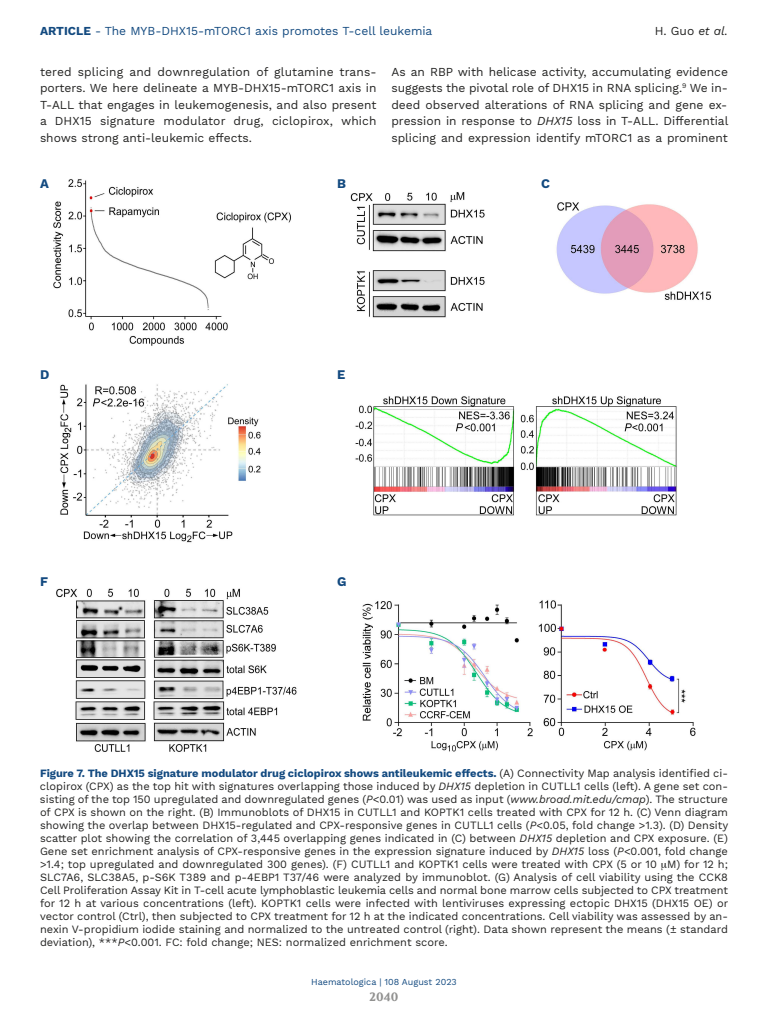
<style>
.page{position:relative;width:768px;height:1024px;background:#fff}
.page>*{position:absolute;margin:0;border:0;box-sizing:border-box;transform-origin:0 0}
.t1{font:700 13px "Work Sans";color:#134a80}
.t2{font:12px/16.5px "Work Sans";color:#222221;text-align:justify}
.t3{font:12px "Work Sans";color:#134a80}
.t4{font:700 12px "Volkhov";color:#919190}
.t5{font:11px/13px "Work Sans";color:#222221;text-align:justify}
.t6{font:9px "Work Sans";color:#134a80}
.s1{font-weight:700}
.s2{font-style:italic}
.s3{font-weight:700;color:#134a80}
</style>
<div class="page">
<img style="left:53px;top:179px;width:659px;height:573px">
<p class="t3" style="left:40px;top:24px;width:394px"><span class="s1">ARTICLE</span> - The MYB-DHX15-mTORC1 axis promotes T-cell leukemia</p>
<p class="t2" style="left:655px;top:23px;width:75px">H. Guo <span class="s2">et al.</span></p>
<p class="t2" style="left:40px;top:63px;width:338px">tered splicing and downregulation of glutamine trans&shy;porters. We here delineate a MYB-DHX15-mTORC1 axis in T-ALL that engages in leukemogenesis, and also present a DHX15 signature modulator drug, ciclopirox, which shows strong anti-leukemic effects.</p>
<p class="t2" style="left:391px;top:63px;width:339px">As an RBP with helicase activity, accumulating evidence suggests the pivotal role of DHX15 in RNA splicing.<sup>9</sup> We in&shy;deed observed alterations of RNA splicing and gene ex&shy;pression in response to <span class="s2">DHX15</span> loss in T-ALL. Differential splicing and expression identify mTORC1 as a prominent</p>
<p class="t1" style="left:40px;top:176px;width:10px">A</p>
<p class="t1" style="left:337px;top:176px;width:10px">B</p>
<p class="t1" style="left:541px;top:176px;width:10px">C</p>
<p class="t1" style="left:40px;top:367px;width:11px">D</p>
<p class="t1" style="left:337px;top:367px;width:10px">E</p>
<p class="t1" style="left:40px;top:574px;width:9px">F</p>
<p class="t1" style="left:337px;top:574px;width:11px">G</p>
<p class="t5" style="left:40px;top:767px;width:690px"><span class="s3">Figure 7. The DHX15 signature modulator drug ciclopirox shows antileukemic effects.</span> (A) Connectivity Map analysis identified ci&shy;clopirox (CPX) as the top hit with signatures overlapping those induced by <span class="s2">DHX15</span> depletion in CUTLL1 cells (left). A gene set con&shy;sisting of the top 150 upregulated and downregulated genes (<span class="s2">P</span>&lt;0.01) was used as input (<span class="s2">www.broad.mit.edu/cmap</span>). The structure of CPX is shown on the right. (B) Immunoblots of DHX15 in CUTLL1 and KOPTK1 cells treated with CPX for 12 h. (C) Venn diagram showing the overlap between DHX15-regulated and CPX-responsive genes in CUTLL1 cells (<span class="s2">P</span>&lt;0.05, fold change &gt;1.3). (D) Density scatter plot showing the correlation of 3,445 overlapping genes indicated in (C) between <span class="s2">DHX15</span> depletion and CPX exposure. (E)<br>Gene set enrichment analysis of CPX-responsive genes in the expression signature induced by <span class="s2">DHX15</span> loss (<span class="s2">P</span>&lt;0.001, fold change &gt;1.4; top upregulated and downregulated 300 genes). (F) CUTLL1 and KOPTK1 cells were treated with CPX (5 or 10 M) for 12 h; SLC7A6, SLC38A5, p-S6K T389 and p-4EBP1 T37/46 were analyzed by immunoblot. (G) Analysis of cell viability using the CCK8<br>Cell Proliferation Assay Kit in T-cell acute lymphoblastic leukemia cells and normal bone marrow cells subjected to CPX treatment for 12 h at various concentrations (left). KOPTK1 cells were infected with lentiviruses expressing ectopic DHX15 (DHX15 OE) or vector control (Ctrl), then subjected to CPX treatment for 12 h at the indicated concentrations. Cell viability was assessed by an&shy;nexin V-propidium iodide staining and normalized to the untreated control (right). Data shown represent the means (± standard deviation), ***<span class="s2">P</span>&lt;0.001. FC: fold change; NES: normalized enrichment score.</p>
<p class="t6" style="left:311px;top:976px;width:147px">Haematologica | 108 August 2023</p>
<p class="t4" style="left:370px;top:989px;width:30px">2040</p>
</div>
